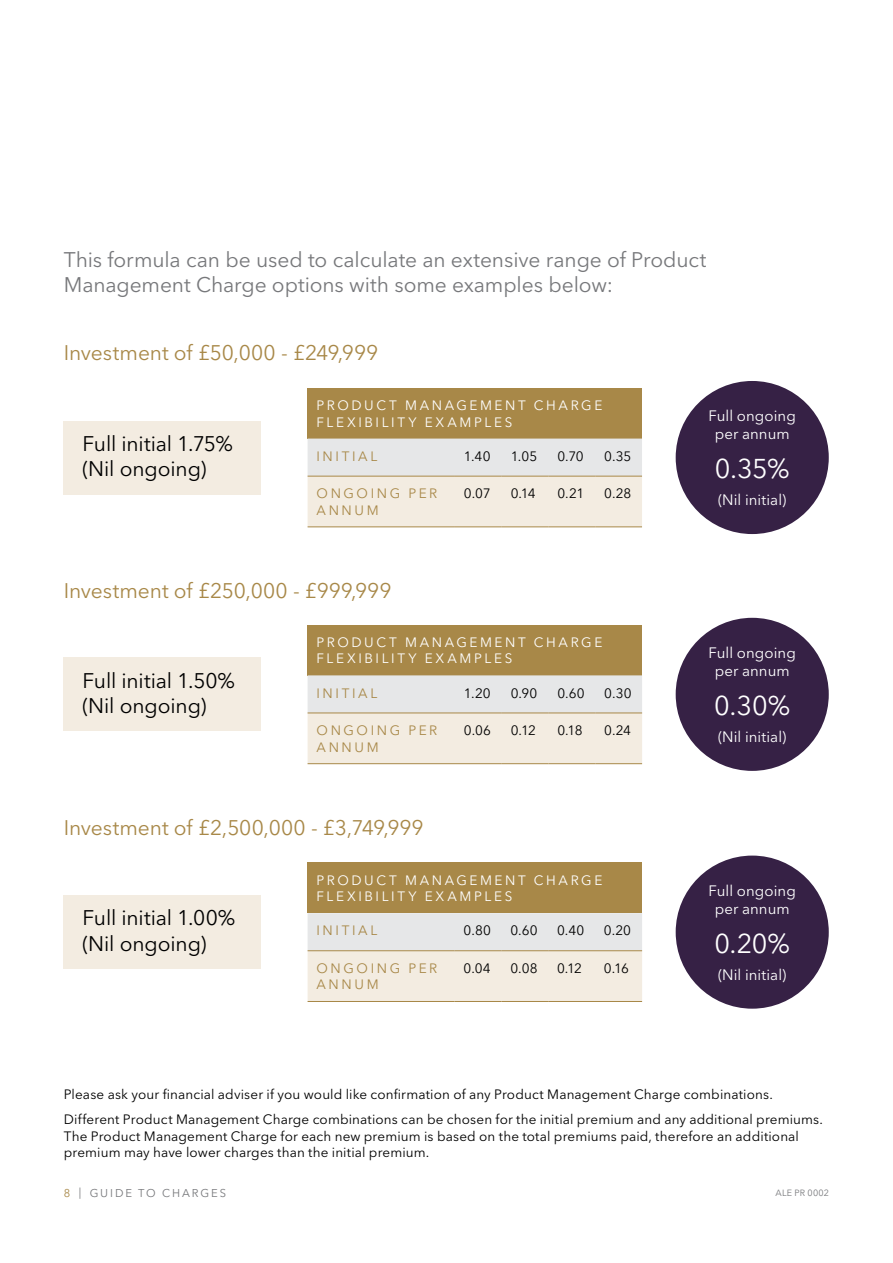
<style>
.page{position:relative;width:893px;height:1263px;background:#fff}
.page>*{position:absolute;margin:0;border:0;box-sizing:border-box;transform-origin:0 0}
.t1{font:27px "Avenir Next LT Pro";color:#fff}
.t2{font:21px/25.2px "Avenir Next LT Pro";letter-spacing:-.005em;color:#77787b}
.t3{font:21px "Avenir Next LT Pro";letter-spacing:-.005em;color:#a88848}
.t4{font:21px/25.2px "Avenir Next LT Pro";letter-spacing:-.01em;color:#000}
.t5{font:15px/18px "Avenir Next LT Pro";color:#fff;text-align:center}
.t6{font:13.5px/24.8px "Avenir Next LT Pro";letter-spacing:.01em;color:#000}
.t7{font:13.5px/16.5px "Avenir Next LT Pro";letter-spacing:.195em;color:#fff}
.t8{font:13.5px/16.5px "Avenir Next LT Pro";letter-spacing:.195em;color:#a88848}
.t9{font:11.25px "Avenir Next LT Pro";letter-spacing:.17em;color:#77787b}
.t10{font:9px "Avenir Next LT Pro";letter-spacing:.03em;color:#77787b}
.s1{color:#a88848}
</style>
<div class="page">
<div style="left:64px;top:420px;width:197px;height:74px;background:#f3ece1"></div>
<div style="left:308px;top:388px;width:334px;height:51px;background:#a88848"></div>
<svg style="left:308px;top:439px;width:334px;height:87px"></svg>
<hr style="left:308px;top:476px;width:147px;height:1px;background:#a88848">
<hr style="left:308px;top:526px;width:147px;height:1px;background:#a88848">
<hr style="left:455px;top:476px;width:47px;height:1px;background:#a88848">
<hr style="left:455px;top:526px;width:47px;height:1px;background:#a88848">
<hr style="left:502px;top:476px;width:46px;height:1px;background:#a88848">
<hr style="left:502px;top:526px;width:46px;height:1px;background:#a88848">
<hr style="left:548px;top:476px;width:47px;height:1px;background:#a88848">
<hr style="left:548px;top:526px;width:47px;height:1px;background:#a88848">
<hr style="left:595px;top:476px;width:47px;height:1px;background:#a88848">
<hr style="left:595px;top:526px;width:47px;height:1px;background:#a88848">
<div style="left:676px;top:381px;width:153px;height:153px;background:#362145;border-radius:50%"></div>
<div style="left:676px;top:618px;width:153px;height:153px;background:#362145;border-radius:50%"></div>
<div style="left:676px;top:855px;width:153px;height:154px;background:#362145;border-radius:50%"></div>
<div style="left:64px;top:895px;width:197px;height:74px;background:#f3ece1"></div>
<div style="left:64px;top:657px;width:197px;height:74px;background:#f3ece1"></div>
<div style="left:308px;top:625px;width:334px;height:50px;background:#a88848"></div>
<svg style="left:308px;top:675px;width:334px;height:88px"></svg>
<hr style="left:308px;top:712px;width:147px;height:1px;background:#a88848">
<hr style="left:308px;top:763px;width:147px;height:1px;background:#a88848">
<hr style="left:455px;top:712px;width:47px;height:1px;background:#a88848">
<hr style="left:455px;top:763px;width:47px;height:1px;background:#a88848">
<hr style="left:502px;top:712px;width:47px;height:1px;background:#a88848">
<hr style="left:502px;top:763px;width:47px;height:1px;background:#a88848">
<hr style="left:549px;top:712px;width:46px;height:1px;background:#a88848">
<hr style="left:549px;top:763px;width:46px;height:1px;background:#a88848">
<hr style="left:595px;top:712px;width:47px;height:1px;background:#a88848">
<hr style="left:595px;top:763px;width:47px;height:1px;background:#a88848">
<div style="left:308px;top:862px;width:334px;height:51px;background:#a88848"></div>
<svg style="left:308px;top:913px;width:334px;height:88px"></svg>
<hr style="left:308px;top:950px;width:147px;height:1px;background:#a88848">
<hr style="left:308px;top:1001px;width:147px;height:1px;background:#a88848">
<hr style="left:455px;top:950px;width:46px;height:1px;background:#a88848">
<hr style="left:455px;top:1001px;width:46px;height:1px;background:#a88848">
<hr style="left:501px;top:950px;width:47px;height:1px;background:#a88848">
<hr style="left:501px;top:1001px;width:47px;height:1px;background:#a88848">
<hr style="left:548px;top:950px;width:47px;height:1px;background:#a88848">
<hr style="left:548px;top:1001px;width:47px;height:1px;background:#a88848">
<hr style="left:595px;top:950px;width:47px;height:1px;background:#a88848">
<hr style="left:595px;top:1001px;width:47px;height:1px;background:#a88848">
<h2 class="t2" style="left:64px;top:247px;width:644px">This formula can be used to calculate an extensive range of Product<br>Management Charge options with some examples below:</h2>
<h2 class="t3" style="left:64px;top:340px;width:316px">I nvestment of £50,000 - £249,999</h2>
<h2 class="t4" style="left:83px;top:431px;width:152px">Full initial 1.75% (N il ongoing)</h2>
<p class="t7" style="left:317px;top:397px;width:287px;text-indent:88px">Ma na gem ent Cha rge<br>FLE XI BI LI TY E XAMPLES</p>
<p class="t8" style="left:317px;top:448px;width:53px">I nit ial</p>
<p class="t6" style="left:464px;top:444px;width:28px">1.40</p>
<p class="t6" style="left:511px;top:444px;width:28px">1.05</p>
<p class="t6" style="left:557px;top:444px;width:28px">0.70</p>
<p class="t6" style="left:604px;top:444px;width:29px">0.35</p>
<p class="t8" style="left:317px;top:485px;width:112px">O ngoing PER<br>ANNU</p>
<p class="t7" style="left:317px;top:397px;width:71px">Prod uct</p>
<p class="t6" style="left:464px;top:481px;width:28px">0.07</p>
<p class="t6" style="left:511px;top:481px;width:27px">0.14</p>
<p class="t6" style="left:557px;top:481px;width:28px">0.21</p>
<p class="t6" style="left:604px;top:481px;width:29px">0.28</p>
<p class="t8" style="left:367px;top:502px;width:13px">M</p>
<h2 class="t3" style="left:64px;top:578px;width:329px">I nvestment of £250,000 - £999,999</h2>
<p class="t7" style="left:317px;top:634px;width:71px">Prod uct</p>
<p class="t7" style="left:317px;top:634px;width:287px;text-indent:88px">Ma na gem ent Cha rge<br>FLE XI BI LI TY E XAMPLES</p>
<p class="t8" style="left:317px;top:685px;width:53px">I nit ial</p>
<p class="t6" style="left:464px;top:680px;width:28px">1.20</p>
<p class="t6" style="left:511px;top:680px;width:28px">0.90</p>
<p class="t6" style="left:557px;top:680px;width:29px">0.60</p>
<p class="t6" style="left:604px;top:680px;width:29px">0.30</p>
<p class="t8" style="left:317px;top:722px;width:112px">O ngoing PER<br>ANNU</p>
<h2 class="t4" style="left:83px;top:668px;width:154px">Full initial 1.50% (N il ongoing)</h2>
<p class="t6" style="left:464px;top:718px;width:29px">0.06</p>
<p class="t6" style="left:511px;top:718px;width:27px">0.12</p>
<p class="t6" style="left:557px;top:718px;width:27px">0.18</p>
<p class="t6" style="left:604px;top:718px;width:28px">0.24</p>
<p class="t8" style="left:367px;top:739px;width:13px">M</p>
<h2 class="t3" style="left:64px;top:815px;width:361px">I nvestment of £2,500,000 - £3,749,999</h2>
<h2 class="t4" style="left:83px;top:905px;width:154px">Full initial 1.00% (N il ongoing)</h2>
<p class="t7" style="left:317px;top:872px;width:287px;text-indent:88px">Ma na gem ent Cha rge<br>FLE XI BI LI TY E XAMPLES</p>
<p class="t8" style="left:317px;top:922px;width:53px">I nit ial</p>
<p class="t6" style="left:464px;top:918px;width:29px">0.80</p>
<p class="t6" style="left:510px;top:918px;width:29px">0.60</p>
<p class="t6" style="left:557px;top:918px;width:29px">0.40</p>
<p class="t6" style="left:604px;top:918px;width:29px">0.20</p>
<p class="t8" style="left:317px;top:960px;width:112px">O ngoing PER<br>ANNU</p>
<p class="t7" style="left:317px;top:872px;width:71px">Prod uct</p>
<p class="t6" style="left:464px;top:956px;width:29px">0.04</p>
<p class="t6" style="left:510px;top:956px;width:29px">0.08</p>
<p class="t6" style="left:557px;top:956px;width:26px">0.12</p>
<p class="t6" style="left:604px;top:956px;width:26px">0.16</p>
<p class="t8" style="left:367px;top:976px;width:13px">M</p>
<p class="t5" style="left:709px;top:407px;width:89px">Full ongoing per annum</p>
<h1 class="t1" style="left:715px;top:453px;width:76px">0.35%</h1>
<p class="t5" style="left:718px;top:491px;width:70px">(Nil initial)</p>
<p class="t5" style="left:709px;top:644px;width:89px">Full ongoing per annum</p>
<h1 class="t1" style="left:714px;top:690px;width:77px">0.30%</h1>
<p class="t5" style="left:718px;top:727px;width:70px">(Nil initial)</p>
<p class="t5" style="left:709px;top:882px;width:89px">Full ongoing per annum</p>
<h1 class="t1" style="left:714px;top:927px;width:77px">0.20%</h1>
<p class="t5" style="left:718px;top:965px;width:70px">(Nil initial)</p>
<p class="t6" style="left:64px;top:1082px;width:761px">Please ask your financial adviser if you would like confirmation of any Product Management Charge combinations.<br>Different Product Management Charge combinations can be chosen for the initial premium and any additional premiums.</p>
<p class="t6" style="left:64px;top:1127px;width:737px;line-height:16.5px">The Product Management Charge for each new premium is based on the total premiums paid, therefore an additional premium may have lower charges than the initial premium.</p>
<p class="t9" style="left:64px;top:1186px;width:35px"><span class="s1">8</span> | GUI</p>
<p class="t9" style="left:115px;top:1186px;width:86px">DE TO CHARGE</p>
<p class="t9" style="left:220px;top:1186px;width:8px">S</p>
<p class="t10" style="left:775px;top:1188px;width:55px">ALE PR 0002</p>
</div>
